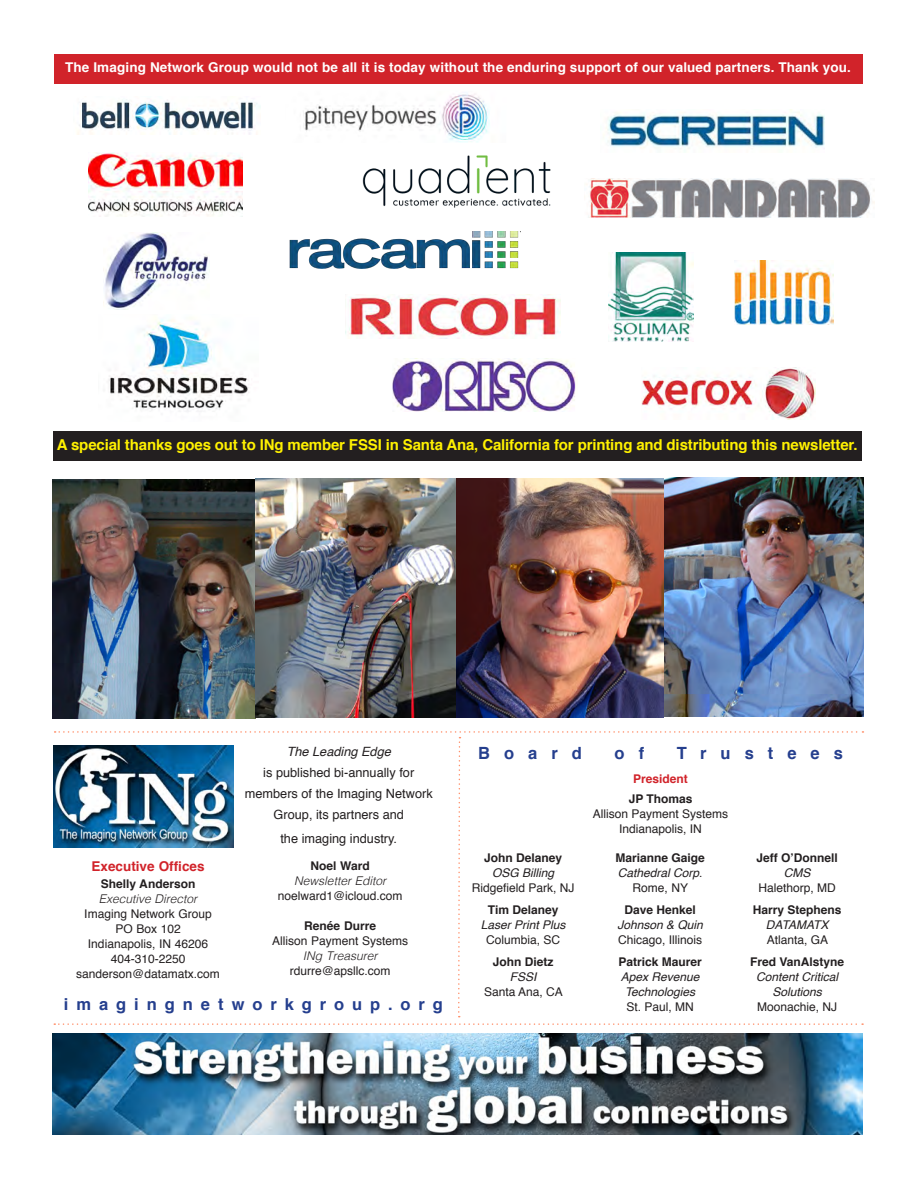
<style>
.page{position:relative;width:917px;height:1188px;background:#fff}
.page>*{position:absolute;margin:0;border:0;box-sizing:border-box;transform-origin:0 0}
.t1{font:700 16.8px "Helvetica";letter-spacing:.85em;color:#253f8e}
.t2{font:700 16.5px "Helvetica";letter-spacing:.48em;color:#253f8e}
.t3{font:700 15px "Helvetica";letter-spacing:-.01em;color:#fff101}
.t4{font:700 13.5px "Helvetica";letter-spacing:.01em;color:#fff}
.t5{font:700 13.5px "Helvetica";color:#d1232a}
.t6{font:12.75px/21px "Helvetica";color:#231f20;text-align:center}
.t7{font:12px/15px "Helvetica";color:#231f20;text-align:center}
.t8{font:700 12px/15px "Helvetica";color:#231f20;text-align:center}
.t9{font:italic 12px/15px "Helvetica";color:#231f20;text-align:center}
.t10{font:italic 300 12px "Helvetica";color:#231f20}
.t11{font:700 12px "Helvetica";color:#d1232a}
.s1{font-style:italic}
.s2{font-weight:400;font-style:italic}
.s3{font-weight:400}
.s4{font-weight:700}
.s5{font-weight:700;font-style:normal}
.s6{font-style:normal}
</style>
<div class="page">
<img style="left:53px;top:1033px;width:809px;height:101px">
<div style="left:53px;top:54px;width:809px;height:29px;background:#d1232a"></div>
<div style="left:53px;top:431px;width:808px;height:29px;background:#231f20"></div>
<img style="left:641px;top:367px;width:174px;height:52px">
<img style="left:89px;top:153px;width:153px;height:63px">
<img style="left:77px;top:99px;width:184px;height:36px">
<img style="left:608px;top:253px;width:85px;height:89px">
<img style="left:104px;top:232px;width:104px;height:77px">
<img style="left:304px;top:93px;width:186px;height:50px">
<img style="left:362px;top:155px;width:189px;height:53px">
<img style="left:392px;top:359px;width:184px;height:52px">
<img style="left:734px;top:261px;width:99px;height:63px">
<svg style="left:54px;top:1023px;width:809px;height:2px"></svg>
<img style="left:586px;top:179px;width:288px;height:39px">
<img style="left:53px;top:479px;width:403px;height:240px">
<img style="left:662px;top:478px;width:201px;height:239px">
<img style="left:456px;top:479px;width:208px;height:239px">
<svg style="left:55px;top:731px;width:808px;height:286px"></svg>
<img style="left:108px;top:319px;width:141px;height:93px">
<img style="left:289px;top:232px;width:230px;height:37px">
<img style="left:345px;top:295px;width:215px;height:44px">
<img style="left:606px;top:109px;width:218px;height:42px">
<p class="t4" style="left:65px;top:57px;width:787px">The Imaging Network Group would not be all it is today without the enduring support of our valued partners. Thank you.</p>
<p class="t3" style="left:57px;top:432px;width:802px">A special thanks goes out to INg member FSSI in Santa Ana, California for printing and distributing this newsletter.</p>
<p class="t6" style="left:245px;top:742px;width:189px"><span class="s1">The Leading Edge<br></span>is published bi-annually for members of the Imaging Network<br>Group, its partners and</p>
<p class="t6" style="left:280px;top:829px;width:118px">the imaging industry.</p>
<p class="t1" style="left:478px;top:740px;width:105px">Board</p>
<p class="t1" style="left:614px;top:740px;width:31px">o f</p>
<p class="t1" style="left:677px;top:740px;width:168px">Trustees</p>
<p class="t11" style="left:633px;top:769px;width:56px">President</p>
<p class="t8" style="left:628px;top:791px;width:65px">JP Thomas</p>
<p class="t7" style="left:593px;top:807px;width:137px">Allison Payment Systems</p>
<p class="t7" style="left:619px;top:822px;width:84px">Indianapolis, IN</p>
<p class="t8" style="left:756px;top:851px;width:83px">Jeff O’Donnell</p>
<p class="t9" style="left:784px;top:866px;width:28px">CMS</p>
<p class="t7" style="left:758px;top:881px;width:79px">Halethorp, MD</p>
<p class="t8" style="left:753px;top:902px;width:90px">Harry Stephens</p>
<p class="t9" style="left:766px;top:917px;width:64px">DATAMATX</p>
<p class="t7" style="left:766px;top:933px;width:63px">Atlanta, GA</p>
<p class="t8" style="left:750px;top:954px;width:96px">Fred VanAlstyne</p>
<p class="t9" style="left:756px;top:969px;width:84px">Content Critical<br>Solutions</p>
<p class="t8" style="left:615px;top:851px;width:91px">Marianne Gaige<br><span class="s2">Cathedral Corp</span><span class="s3">.<br>Rome, NY</span></p>
<p class="t8" style="left:624px;top:902px;width:73px">Dave Henkel</p>
<p class="t9" style="left:617px;top:917px;width:87px">Johnson &amp; Quin</p>
<p class="t7" style="left:618px;top:933px;width:86px">Chicago, Illinois</p>
<p class="t8" style="left:618px;top:954px;width:85px">Patrick Maurer</p>
<p class="t9" style="left:620px;top:969px;width:80px">Apex Revenue<br>Technologies</p>
<p class="t7" style="left:626px;top:999px;width:69px">St. Paul, MN</p>
<p class="t7" style="left:472px;top:851px;width:104px"><span class="s4">John Delaney<br></span><span class="s1">OSG Billing<br></span>Ridgefield Park, NJ</p>
<p class="t9" style="left:481px;top:902px;width:86px"><span class="s5">Tim Delaney<br></span>Laser Print Plus<br><span class="s6">Columbia, SC</span></p>
<p class="t8" style="left:493px;top:954px;width:62px">John Dietz</p>
<p class="t9" style="left:510px;top:969px;width:28px">FSSI</p>
<p class="t7" style="left:484px;top:984px;width:80px">Santa Ana, CA</p>
<p class="t5" style="left:92px;top:855px;width:114px">Executive Offices</p>
<p class="t8" style="left:101px;top:876px;width:96px">Shelly Anderson</p>
<p class="t10" style="left:99px;top:889px;width:100px">Executive Director</p>
<p class="t7" style="left:84px;top:907px;width:129px">Imaging Network Group</p>
<p class="t7" style="left:115px;top:922px;width:67px">PO Box 102</p>
<p class="t7" style="left:88px;top:937px;width:122px">Indianapolis, IN 46206</p>
<p class="t7" style="left:111px;top:952px;width:76px">404-310-2250</p>
<p class="t7" style="left:76px;top:967px;width:145px">sanderson@datamatx.com</p>
<p class="t8" style="left:310px;top:858px;width:61px">Noel Ward</p>
<p class="t10" style="left:294px;top:870px;width:93px">Newsletter Editor</p>
<p class="t7" style="left:278px;top:888px;width:126px">noelward1@icloud.com</p>
<p class="t8" style="left:304px;top:918px;width:73px">Renée Durre</p>
<p class="t7" style="left:272px;top:933px;width:138px">Allison Payment Systems</p>
<p class="t10" style="left:303px;top:945px;width:76px">INg Treasurer</p>
<p class="t7" style="left:290px;top:963px;width:102px">rdurre@apsllc.com</p>
<p class="t2" style="left:64px;top:990px;width:380px">imagingnetworkgroup.org</p>
<p class="t7" style="left:757px;top:999px;width:82px">Moonachie, NJ</p>
</div>
